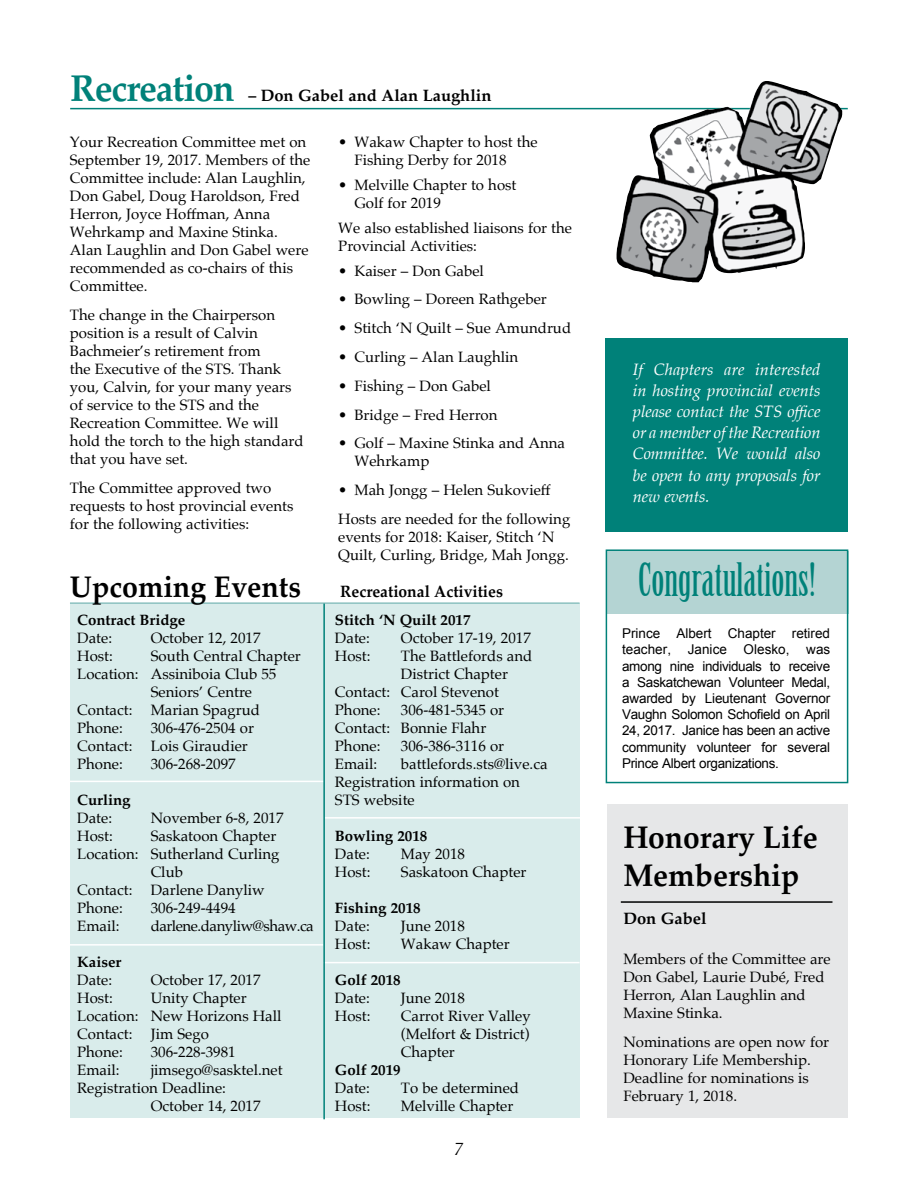
<style>
.page{position:relative;width:918px;height:1188px;background:#fff}
.page>*{position:absolute;margin:0;border:0;box-sizing:border-box;transform-origin:0 0}
.t1{font:45px "Birch";color:#008179}
.t2{font:700 31.5px/37.8px "Palatino";color:#000;scale:.95 1}
.t3{font:700 30px "Palatino";color:#000;scale:.95 1}
.t4{font:italic 18px "Palatino";color:#000}
.t5{font:italic 16.5px/21px "Palatino";letter-spacing:-.01em;color:#fff;text-align:justify}
.t6{font:700 16.5px "Palatino";color:#000;scale:.95 1}
.t7{font:700 16.5px "Palatino";color:#000}
.t8{font:15px/18px "Palatino";color:#000}
.t9{font:700 15px "Palatino";color:#000}
.t10{font:15px "Palatino";letter-spacing:-.03em;color:#000}
.t11{font:13.5px/16.2px "Arial";letter-spacing:-.025em;color:#000;text-align:justify}
.s1{font-size:37.5px;color:#008179}
</style>
<div class="page">
<div style="left:70px;top:603px;width:510px;height:515px;background:#d9eceb"></div>
<hr style="left:70px;top:108px;width:778px;height:1px;background:#008179">
<img style="left:617px;top:81px;width:217px;height:201px">
<hr style="left:69px;top:944px;width:254px;height:2px;background:#fff">
<hr style="left:69px;top:781px;width:255px;height:1px;background:#fff">
<hr style="left:323px;top:962px;width:257px;height:1px;background:#fff">
<hr style="left:324px;top:817px;width:260px;height:2px;background:#fff">
<div style="left:606px;top:339px;width:242px;height:193px;background:#008179"></div>
<hr style="left:323px;top:603px;width:2px;height:516px;background:#008179">
<div style="left:607px;top:805px;width:241px;height:313px;background:#e6e7e8"></div>
<hr style="left:621px;top:901px;width:211px;height:2px;background:#000">
<div style="left:606px;top:551px;width:242px;height:63px;background:#b4d4d3"></div>
<div style="left:606px;top:549px;width:242px;height:234px;border:2px solid #008179"></div>
<hr style="left:70px;top:603px;width:510px;height:1px;background:#6eb1b0">
<p class="t6" style="left:70px;top:81px;width:445px"><span class="s1">Recreation</span> – Don Gabel and Alan Laughlin</p>
<p class="t8" style="left:70px;top:133px;width:242px">Your Recreation Committee met on<br>September 19, 2017. Members of the<br>Committee include: Alan Laughlin,<br>Don Gabel, Doug Haroldson, Fred<br>Herron, Joyce Hoffman, Anna<br>Wehrkamp and Maxine Stinka.<br>Alan Laughlin and Don Gabel were recommended as co-chairs of this<br>Committee.</p>
<p class="t8" style="left:70px;top:306px;width:235px">The change in the Chairperson position is a result of Calvin<br>Bachmeier’s retirement from<br>the Executive of the STS. Thank you, Calvin, for your many years of service to the STS and the<br>Recreation Committee. We will hold the torch to the high standard that you have set.</p>
<p class="t8" style="left:70px;top:479px;width:225px">The Committee approved two requests to host provincial events for the following activities:</p>
<p class="t8" style="left:354px;top:133px;width:185px;text-indent:-16px">• Wakaw Chapter to host the<br>Fishing Derby for 2018</p>
<p class="t8" style="left:354px;top:176px;width:164px;text-indent:-16px">• Melville Chapter to host<br>Golf for 2019</p>
<p class="t8" style="left:338px;top:219px;width:235px">We also established liaisons for the<br>Provincial Activities:</p>
<p class="t8" style="left:338px;top:261px;width:147px">• Kaiser – Don Gabel</p>
<p class="t8" style="left:338px;top:290px;width:210px">• Bowling – Doreen Rathgeber</p>
<p class="t8" style="left:338px;top:319px;width:234px">• Stitch ‘N Quilt – Sue Amundrud</p>
<p class="t8" style="left:338px;top:348px;width:181px">• Curling – Alan Laughlin</p>
<p class="t8" style="left:338px;top:377px;width:154px">• Fishing – Don Gabel</p>
<p class="t8" style="left:338px;top:405px;width:161px">• Bridge – Fred Herron</p>
<p class="t8" style="left:354px;top:434px;width:212px;text-indent:-16px">• Golf – Maxine Stinka and Anna<br>Wehrkamp</p>
<p class="t8" style="left:338px;top:476px;width:234px;line-height:28.8px">• Mah Jongg – Helen Sukovieff<br>Hosts are needed for the following</p>
<p class="t8" style="left:338px;top:528px;width:232px">events for 2018: Kaiser, Stitch ‘N<br>Quilt, Curling, Bridge, Mah Jongg.</p>
<h3 class="t3" style="left:70px;top:561px;width:245px">Upcoming Events</h3>
<p class="t6" style="left:340px;top:577px;width:173px">Recreational Activities</p>
<p class="t9" style="left:77px;top:607px;width:110px">Contract Bridge</p>
<p class="t8" style="left:77px;top:629px;width:36px">Date:</p>
<p class="t8" style="left:151px;top:629px;width:111px">October 12, 2017</p>
<p class="t8" style="left:77px;top:647px;width:37px">Host:</p>
<p class="t8" style="left:151px;top:647px;width:152px">South Central Chapter</p>
<p class="t8" style="left:77px;top:665px;width:201px">Location: Assiniboia Club 55</p>
<p class="t8" style="left:151px;top:683px;width:103px">Seniors’ Centre</p>
<p class="t8" style="left:77px;top:701px;width:184px">Contact: Marian Spagrud</p>
<p class="t8" style="left:77px;top:719px;width:47px">Phone:</p>
<p class="t8" style="left:77px;top:719px;width:178px;text-indent:74px">306-476-2504 or<br>Contact: Lois Giraudier<br>Phone:</p>
<p class="t8" style="left:151px;top:755px;width:86px">306-268-2097</p>
<p class="t9" style="left:77px;top:787px;width:55px">Curling</p>
<p class="t8" style="left:77px;top:809px;width:36px">Date:</p>
<p class="t8" style="left:151px;top:809px;width:134px">November 6-8, 2017</p>
<p class="t8" style="left:77px;top:827px;width:37px">Host:</p>
<p class="t8" style="left:151px;top:827px;width:127px">Saskatoon Chapter</p>
<p class="t8" style="left:77px;top:845px;width:204px">Location: Sutherland Curling</p>
<p class="t8" style="left:151px;top:863px;width:34px">Club</p>
<p class="t8" style="left:77px;top:881px;width:189px">Contact: Darlene Danyliw</p>
<p class="t8" style="left:77px;top:899px;width:47px">Phone:</p>
<p class="t8" style="left:151px;top:899px;width:86px">306-249-4494</p>
<p class="t8" style="left:77px;top:917px;width:44px">Email:</p>
<p class="t10" style="left:151px;top:913px;width:165px">darlene.danyliw@shaw.ca</p>
<p class="t9" style="left:77px;top:949px;width:46px">Kaiser</p>
<p class="t8" style="left:77px;top:971px;width:36px">Date:</p>
<p class="t8" style="left:151px;top:971px;width:111px">October 17, 2017</p>
<p class="t8" style="left:77px;top:989px;width:37px">Host:</p>
<p class="t8" style="left:77px;top:989px;width:206px;text-indent:74px">Unity Chapter<br>Location: New Horizons Hall<br>Contact: Jim Sego<br>Phone:</p>
<p class="t8" style="left:151px;top:1043px;width:86px">306-228-3981</p>
<p class="t8" style="left:77px;top:1061px;width:44px">Email:</p>
<p class="t8" style="left:151px;top:1061px;width:133px">jimsego@sasktel.net</p>
<p class="t8" style="left:77px;top:1079px;width:150px">Registration Deadline:</p>
<p class="t8" style="left:151px;top:1097px;width:111px">October 14, 2017</p>
<p class="t9" style="left:335px;top:607px;width:137px">Stitch ‘N Quilt 2017</p>
<p class="t8" style="left:335px;top:629px;width:36px">Date:</p>
<p class="t8" style="left:401px;top:629px;width:131px">October 17-19, 2017</p>
<p class="t8" style="left:335px;top:647px;width:37px">Host:</p>
<p class="t8" style="left:401px;top:647px;width:133px">The Battlefords and</p>
<p class="t8" style="left:401px;top:665px;width:109px">District Chapter</p>
<p class="t8" style="left:335px;top:683px;width:166px">Contact: Carol Stevenot</p>
<p class="t8" style="left:335px;top:701px;width:47px">Phone:</p>
<p class="t8" style="left:335px;top:701px;width:171px;text-indent:66px">306-481-5345 or<br>Contact: Bonnie Flahr<br>Phone:</p>
<p class="t8" style="left:401px;top:737px;width:105px">306-386-3116 or</p>
<p class="t8" style="left:335px;top:755px;width:214px;text-indent:66px">battlefords.sts@live.ca<br>Registration information on<br>STS website</p>
<p class="t9" style="left:335px;top:823px;width:94px">Bowling 2018</p>
<p class="t8" style="left:335px;top:845px;width:36px">Date:</p>
<p class="t8" style="left:401px;top:845px;width:66px">May 2018</p>
<p class="t8" style="left:335px;top:863px;width:37px">Host:</p>
<p class="t8" style="left:401px;top:863px;width:127px">Saskatoon Chapter</p>
<p class="t9" style="left:335px;top:895px;width:87px">Fishing 2018</p>
<p class="t8" style="left:335px;top:917px;width:36px">Date:</p>
<p class="t8" style="left:401px;top:917px;width:66px">June 2018</p>
<p class="t8" style="left:335px;top:935px;width:37px">Host:</p>
<p class="t8" style="left:401px;top:935px;width:110px">Wakaw Chapter</p>
<p class="t9" style="left:335px;top:967px;width:67px">Golf 2018</p>
<p class="t8" style="left:335px;top:989px;width:36px">Date:</p>
<p class="t8" style="left:401px;top:989px;width:66px">June 2018</p>
<p class="t8" style="left:335px;top:1007px;width:37px">Host:</p>
<p class="t8" style="left:401px;top:1007px;width:131px;text-align:justify">Carrot River Valley (Melfort &amp; District)<br>Chapter</p>
<p class="t9" style="left:335px;top:1057px;width:67px">Golf 2019</p>
<p class="t8" style="left:335px;top:1079px;width:36px">Date:</p>
<p class="t8" style="left:401px;top:1079px;width:120px">To be determined</p>
<p class="t8" style="left:335px;top:1097px;width:37px">Host:</p>
<p class="t8" style="left:401px;top:1097px;width:114px">Melville Chapter</p>
<p class="t8" style="left:335px;top:755px;width:44px">Email:</p>
<p class="t4" style="left:454px;top:1134px;width:10px">7</p>
<p class="t5" style="left:633px;top:359px;width:189px">If Chapters are interested in hosting provincial events please contact the STS office or a member of the Recreation Committee. We would also be open to any proposals for new events.</p>
<h1 class="t1" style="left:638px;top:556px;width:179px">Congratulations!</h1>
<p class="t11" style="left:622px;top:626px;width:210px">Prince Albert Chapter retired teacher, Janice Olesko, was among nine individuals to receive a Saskatchewan Volunteer Medal, awarded by Lieutenant Governor Vaughn Solomon Schofield on April 24, 2017. Janice has been an active community volunteer for several Prince Albert organizations.</p>
<h2 class="t2" style="left:623px;top:818px;width:206px">Honorary Life<br>Membership</h2>
<p class="t7" style="left:623px;top:905px;width:85px">Don Gabel</p>
<p class="t8" style="left:623px;top:950px;width:209px">Members of the Committee are<br>Don Gabel, Laurie Dubé, Fred<br>Herron, Alan Laughlin and<br>Maxine Stinka.</p>
<p class="t8" style="left:623px;top:1032px;width:207px">Nominations are open now for<br>Honorary Life Membership.<br>Deadline for nominations is<br>February 1, 2018.</p>
</div>
